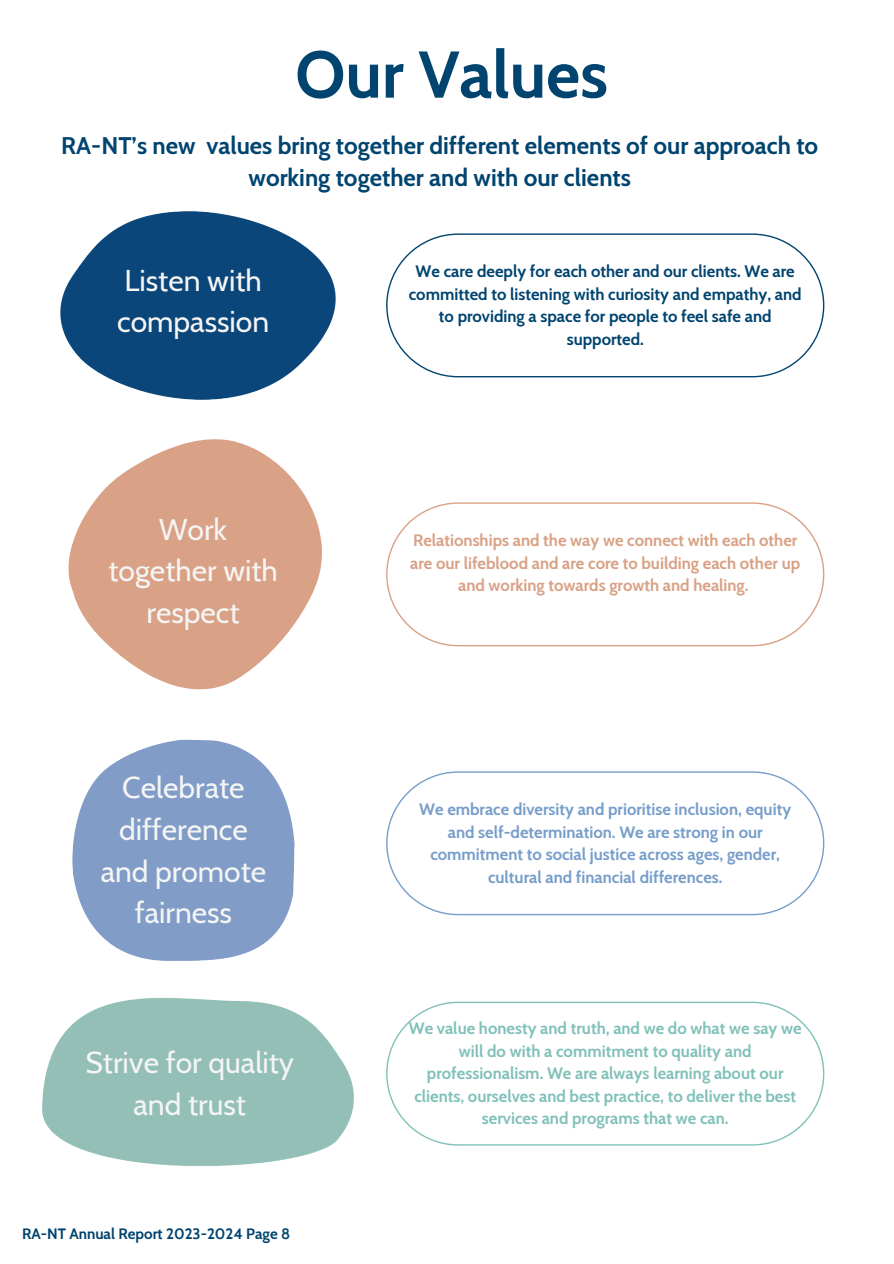
<style>
.page{position:relative;width:894px;height:1264px;background:#fff}
.page>*{position:absolute;margin:0;border:0;box-sizing:border-box;transform-origin:0 0}
.t1{font:700 66px "Cabin";color:#00446f}
.t2{font:30px/41.7px "Cabin";color:#f5f5f5;text-align:center}
.t3{font:700 24px/32.7px "Cabin";color:#00446f;text-align:center}
.t4{font:700 16.5px/22.5px "Cabin";color:#81c1b9;text-align:center}
.t5{font:700 16.5px/22.5px "Cabin";color:#779eca;text-align:center}
.t6{font:700 16.5px/22.5px "Cabin";color:#00446f;text-align:center}
.t7{font:700 16.5px/22.5px "Cabin";color:#d9a185;text-align:center}
.t8{font:700 15px "Cabin";color:#00446f}
</style>
<div class="page">
<img style="left:60px;top:211px;width:276px;height:189px">
<img style="left:42px;top:998px;width:312px;height:168px">
<img style="left:72px;top:739px;width:223px;height:222px">
<svg style="left:68px;top:439px;width:254px;height:250px;fill:#d9a185"></svg>
<svg style="left:386px;top:233px;width:437px;height:144px"></svg>
<svg style="left:386px;top:502px;width:437px;height:144px"></svg>
<svg style="left:386px;top:771px;width:437px;height:144px"></svg>
<svg style="left:386px;top:1001px;width:437px;height:144px"></svg>
<h2 class="t1" style="left:295px;top:34px;width:314px">Our Values</h2>
<h2 class="t3" style="left:61px;top:129px;width:758px">RA-NT’s new values bring together different elements of our approach to working together and with our clients</h2>
<p class="t2" style="left:117px;top:259px;width:153px;text-align:left">Listen with compassion</p>
<p class="t2" style="left:108px;top:508px;width:171px">Work together with respect</p>
<p class="t2" style="left:101px;top:766px;width:167px">Celebrate difference and promote fairness</p>
<h2 class="t2" style="left:85px;top:1041px;width:210px">Strive for quality and trust</h2>
<p class="t8" style="left:22px;top:1224px;width:270px">RA-NT Annual Report 2023-2024 Page 8</p>
<p class="t6" style="left:408px;top:260px;width:394px">We care deeply for each other and our clients. We are committed to listening with curiosity and empathy, and to providing a space for people to feel safe and supported.</p>
<p class="t7" style="left:410px;top:529px;width:391px">Relationships and the way we connect with each other are our lifeblood and are core to building each other up and working towards growth and healing.</p>
<p class="t5" style="left:419px;top:798px;width:373px">We embrace diversity and prioritise inclusion, equity and self-determination. We are strong in our commitment to social justice across ages, gender, cultural and financial differences.</p>
<h2 class="t4" style="left:408px;top:1017px;width:394px">We value honesty and truth, and we do what we say we will do with a commitment to quality and professionalism. We are always learning about our clients, ourselves and best practice, to deliver the best services and programs that we can.</h2>
</div>
